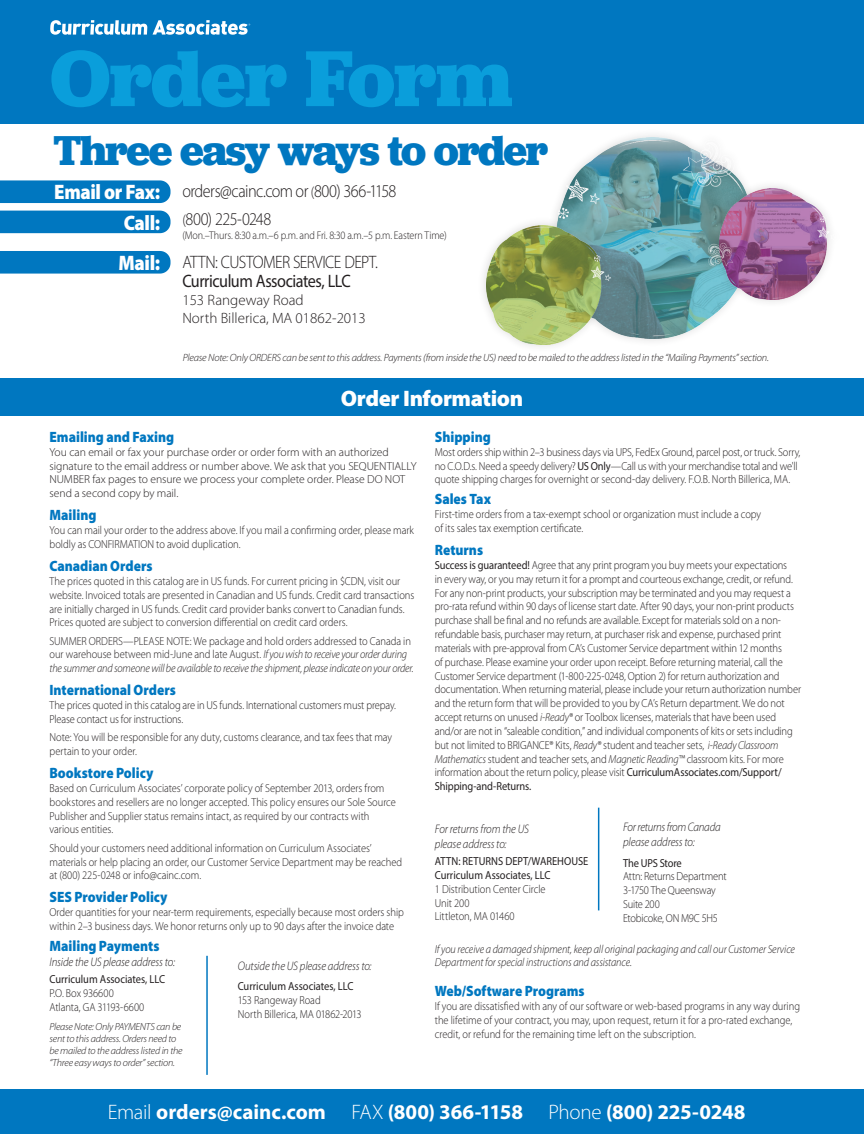
<style>
.page{position:relative;width:864px;height:1134px;background:#fff}
.page>*{position:absolute;margin:0;border:0;box-sizing:border-box;transform-origin:0 0}
.t1{font:700 82.5px "Jubilat";letter-spacing:-.015em;color:#0a9edb}
.t2{font:700 43.5px "Jubilat";letter-spacing:-.035em;color:#0077c0}
.t3{font:900 22.5px "Myriad Pro";letter-spacing:-.02em;color:#fff}
.t4{font:700 21px "Myriad Pro";color:#fff}
.t5{font:900 21px/30.6px "Myriad Pro";letter-spacing:-.02em;color:#fff;text-align:right;scale:.9 1}
.t6{font:300 18px "Myriad Pro";letter-spacing:-.03em;color:#231f20;scale:.9 1}
.t7{font:18px "Myriad Pro";letter-spacing:-.03em;color:#231f20;scale:.9 1}
.t8{font:900 15px "Myriad Pro";color:#0077c0;scale:.9 1}
.t9{font:300 15px/18.3px "Myriad Pro";color:#231f20}
.t10{font:italic 300 12.3px/15.3px "Myriad Pro";letter-spacing:-.01em;color:#231f20;scale:.9 1}
.t11{font:300 11.7px/13.8px "Myriad Pro";letter-spacing:-.01em;color:#231f20;scale:.9 1}
.t12{font:italic 300 11.7px/13.8px "Myriad Pro";letter-spacing:-.01em;color:#231f20;scale:.9 1}
.t13{font:300 11.7px/13.8px "Myriad Pro";letter-spacing:-.01em;color:#231f20}
.t14{font:11.7px/13.8px "Myriad Pro";letter-spacing:-.005em;color:#231f20;scale:.9 1}
.t15{font:300 11.25px "Myriad Pro";letter-spacing:-.01em;color:#231f20;scale:.9 1}
.t16{font:italic 300 10.5px "Myriad Pro";letter-spacing:-.02em;color:#231f20}
.t17{font:italic 300 10.35px/11.7px "Myriad Pro";letter-spacing:-.02em;color:#231f20}
.s1{font-size:15px}
.s2{font-style:normal}
.s3{font-weight:400}
.s4{font-style:italic}
.s5{font-weight:400;font-style:italic}
.s6{font-weight:300}
</style>
<div class="page">
<div style="left:0;top:1089px;width:864px;height:45px;background:#0077c0"></div>
<div style="left:0;top:0;width:864px;height:124px;background:#0077c0"></div>
<svg style="left:50px;top:20px;width:97px;height:15px"></svg>
<svg style="left:153px;top:20px;width:97px;height:15px"></svg>
<img style="left:557px;top:137px;width:183px;height:201px">
<div style="left:701px;top:179px;width:142px;height:129px;background:#231f20;opacity:.17"></div>
<img style="left:709px;top:188px;width:127px;height:111px">
<div style="left:477px;top:216px;width:141px;height:138px;background:#231f20;opacity:.17"></div>
<img style="left:486px;top:225px;width:125px;height:120px">
<div style="left:0;top:180px;width:171px;height:23px;background:#0077c0"></div>
<div style="left:0;top:211px;width:171px;height:22px;background:#0077c0"></div>
<div style="left:0;top:251px;width:171px;height:23px;background:#0077c0"></div>
<div style="left:0;top:378px;width:864px;height:38px;background:#0077c0"></div>
<hr style="left:598px;top:808px;width:1px;height:102px;background:#0077c0">
<hr style="left:206px;top:956px;width:2px;height:119px;background:#0077c0">
<h1 class="t1" style="left:50px;top:25px;width:464px">Order Form</h1>
<h2 class="t2" style="left:53px;top:122px;width:497px">Three easy ways to order</h2>
<h3 class="t5" style="left:54px;top:177px;width:119px">Email or Fax:<br>Call:</h3>
<h3 class="t5" style="left:119px;top:247px;width:48px">Mail:</h3>
<h3 class="t6" style="left:182px;top:181px;width:239px">orders@cainc.com or <span class="s1">(</span>800) 366-1158</h3>
<h3 class="t6" style="left:182px;top:209px;width:100px"><span class="s1">(</span>800) 225-0248</h3>
<p class="t15" style="left:182px;top:229px;width:295px">(Mon.–Thurs. 8:30 a.m.–6 p.m. and Fri. 8:30 a.m.–5 p.m. Eastern Time)</p>
<h3 class="t6" style="left:182px;top:252px;width:219px">ATTN: CUSTOMER SERVICE DEPT.</h3>
<h3 class="t7" style="left:182px;top:270px;width:189px">Curriculum Associates, LLC</h3>
<p class="t9" style="left:182px;top:291px;width:185px">153 Rangeway Road<br>North Billerica, MA 01862-2013</p>
<p class="t16" style="left:183px;top:352px;width:588px">Please Note: Only ORDERS can be sent to this address. Payments (from inside the US) need to be mailed to the address listed in the “Mailing Payments” section.</p>
<h3 class="t3" style="left:341px;top:385px;width:184px">Order Information</h3>
<p class="t8" style="left:50px;top:428px;width:140px">Emailing and Faxing</p>
<p class="t13" style="left:50px;top:445px;width:369px">You can email or fax your purchase order or order form with an authorized signature to the email address or number above. We ask that you SEQUENTIALLY NUMBER fax pages to ensure we process your complete order. Please DO NOT send a second copy by mail.</p>
<p class="t8" style="left:50px;top:507px;width:54px">Mailing</p>
<p class="t11" style="left:50px;top:524px;width:407px">You can mail your order to the address above. If you mail a confirming order, please mark boldly as CONFIRMATION to avoid duplication.</p>
<p class="t8" style="left:50px;top:558px;width:116px">Canadian Orders</p>
<p class="t11" style="left:50px;top:574px;width:407px">The prices quoted in this catalog are in US funds. For current pricing in $CDN, visit our website. Invoiced totals are presented in Canadian and US funds. Credit card transactions are initially charged in US funds. Credit card provider banks convert to Canadian funds.<br>Prices quoted are subject to conversion differential on credit card orders.</p>
<p class="t12" style="left:50px;top:634px;width:406px"><span class="s2">SUMMER ORDERS—PLEASE NOTE: We package and hold orders addressed to Canada in our warehouse between mid-June and late August.</span> If you wish to receive your order during the summer and someone will be available to receive the shipment, please indicate on your order.</p>
<p class="t8" style="left:50px;top:682px;width:142px">International Orders</p>
<p class="t11" style="left:50px;top:699px;width:387px">The prices quoted in this catalog are in US funds. International customers must prepay.<br>Please contact us for instructions.</p>
<p class="t11" style="left:50px;top:731px;width:382px">Note: You will be responsible for any duty, customs clearance, and tax fees that may pertain to your order.</p>
<p class="t8" style="left:50px;top:765px;width:117px">Bookstore Policy</p>
<p class="t11" style="left:50px;top:781px;width:386px">Based on Curriculum Associates’ corporate policy of September 2013, orders from bookstores and resellers are no longer accepted. This policy ensures our Sole Source Publisher and Supplier status remains intact, as required by our contracts with various entities.</p>
<p class="t11" style="left:50px;top:841px;width:393px">Should your customers need additional information on Curriculum Associates’ materials or help placing an order, our Customer Service Department may be reached at (800) 225-0248 or info@cainc.com.</p>
<p class="t8" style="left:50px;top:889px;width:133px">SES Provider Policy</p>
<p class="t11" style="left:50px;top:906px;width:395px">Order quantities for your near-term requirements, especially because most orders ship within 2–3 business days. We honor returns only up to 90 days after the invoice date</p>
<p class="t8" style="left:50px;top:938px;width:124px">Mailing Payments</p>
<p class="t10" style="left:50px;top:954px;width:141px">Inside the US please address to:</p>
<p class="t14" style="left:50px;top:972px;width:130px">Curriculum Associates, LLC</p>
<p class="t11" style="left:50px;top:986px;width:107px">P.O. Box 936600<br>Atlanta, GA 31193-6600</p>
<p class="t10" style="left:238px;top:958px;width:150px">Outside the US please address to:</p>
<p class="t14" style="left:238px;top:979px;width:130px">Curriculum Associates, LLC</p>
<p class="t11" style="left:238px;top:993px;width:139px">153 Rangeway Road<br>North Billerica, MA 01862-2013</p>
<p class="t17" style="left:50px;top:1021px;width:135px">Please Note: Only PAYMENTS can be sent to this address. Orders need to be mailed to the address listed in the “Three easy ways to order” section.</p>
<p class="t8" style="left:435px;top:428px;width:64px">Shipping</p>
<p class="t11" style="left:435px;top:445px;width:408px">Most orders ship within 2–3 business days via UPS, FedEx Ground, parcel post, or truck. Sorry, no C.O.D.s. Need a speedy delivery? <span class="s3">US Only</span>—Call us with your merchandise total and we'll quote shipping charges for overnight or second-day delivery. F.O.B. North Billerica, MA.</p>
<p class="t8" style="left:435px;top:491px;width:64px">Sales Tax</p>
<p class="t11" style="left:435px;top:508px;width:364px">First-time orders from a tax-exempt school or organization must include a copy of its sales tax exemption certificate.</p>
<p class="t8" style="left:435px;top:542px;width:55px">Returns</p>
<p class="t11" style="left:435px;top:558px;width:409px"><span class="s3">Success is guaranteed!</span> Agree that any print program you buy meets your expectations<br>in every way, or you may return it for a prompt and courteous exchange, credit, or refund.<br>For any non-print products, your subscription may be terminated and you may request a pro-rata refund within 90 days of license start date. After 90 days, your non-print products purchase shall be final and no refunds are available. Except for materials sold on a non&shy;refundable basis, purchaser may return, at purchaser risk and expense, purchased print materials with pre-approval from CA’s Customer Service department within 12 months<br>of purchase. Please examine your order upon receipt. Before returning material, call the Customer Service department (1-800-225-0248, Option 2) for return authorization and documentation. When returning material, please include your return authorization number and the return form that will be provided to you by CA’s Return department. We do not accept returns on unused <span class="s4">i-Ready®</span> or Toolbox licenses, materials that have been used and/or are not in “saleable condition,” and individual components of kits or sets including but not limited to BRIGANCE® Kits, <span class="s4">Ready®</span> student and teacher sets, <span class="s4">i-Ready Classroom Mathematics</span> student and teacher sets, and <span class="s4">Magnetic Reading™</span> classroom kits. For more information about the return policy, please visit <span class="s3">CurriculumAssociates.com/Support/ Shipping-and-Returns</span><span class="s5">.</span></p>
<p class="t10" style="left:435px;top:821px;width:106px">For returns from the US please address to:</p>
<p class="t14" style="left:435px;top:854px;width:172px">ATTN: RETURNS DEPT/WAREHOUSE<br>Curriculum Associates, LLC</p>
<p class="t11" style="left:435px;top:882px;width:125px">1 Distribution Center Circle<br>Unit 200<br>Littleton, MA 01460</p>
<p class="t10" style="left:623px;top:819px;width:110px">For returns from Canada please address to:</p>
<p class="t14" style="left:623px;top:856px;width:67px">The UPS Store</p>
<p class="t11" style="left:623px;top:870px;width:117px">Attn: Returns Department<br>3-1750 The Queensway<br>Suite 200<br>Etobicoke, ON M9C 5H5</p>
<p class="t12" style="left:435px;top:942px;width:402px">If you receive a damaged shipment, keep all original packaging and call our Customer Service<br>Department for special instructions and assistance.</p>
<p class="t8" style="left:435px;top:983px;width:168px">Web/Software Programs</p>
<p class="t11" style="left:435px;top:999px;width:407px">If you are dissatisfied with any of our software or web-based programs in any way during the lifetime of your contract, you may, upon request, return it for a pro-rated exchange, credit, or refund for the remaining time left on the subscription.</p>
<h3 class="t4" style="left:108px;top:1100px;width:639px"><span class="s6">Email</span> orders@cainc.com <span class="s6">FAX</span> (800) 366-1158 <span class="s6">Phone</span> (800) 225-0248</h3>
</div>
